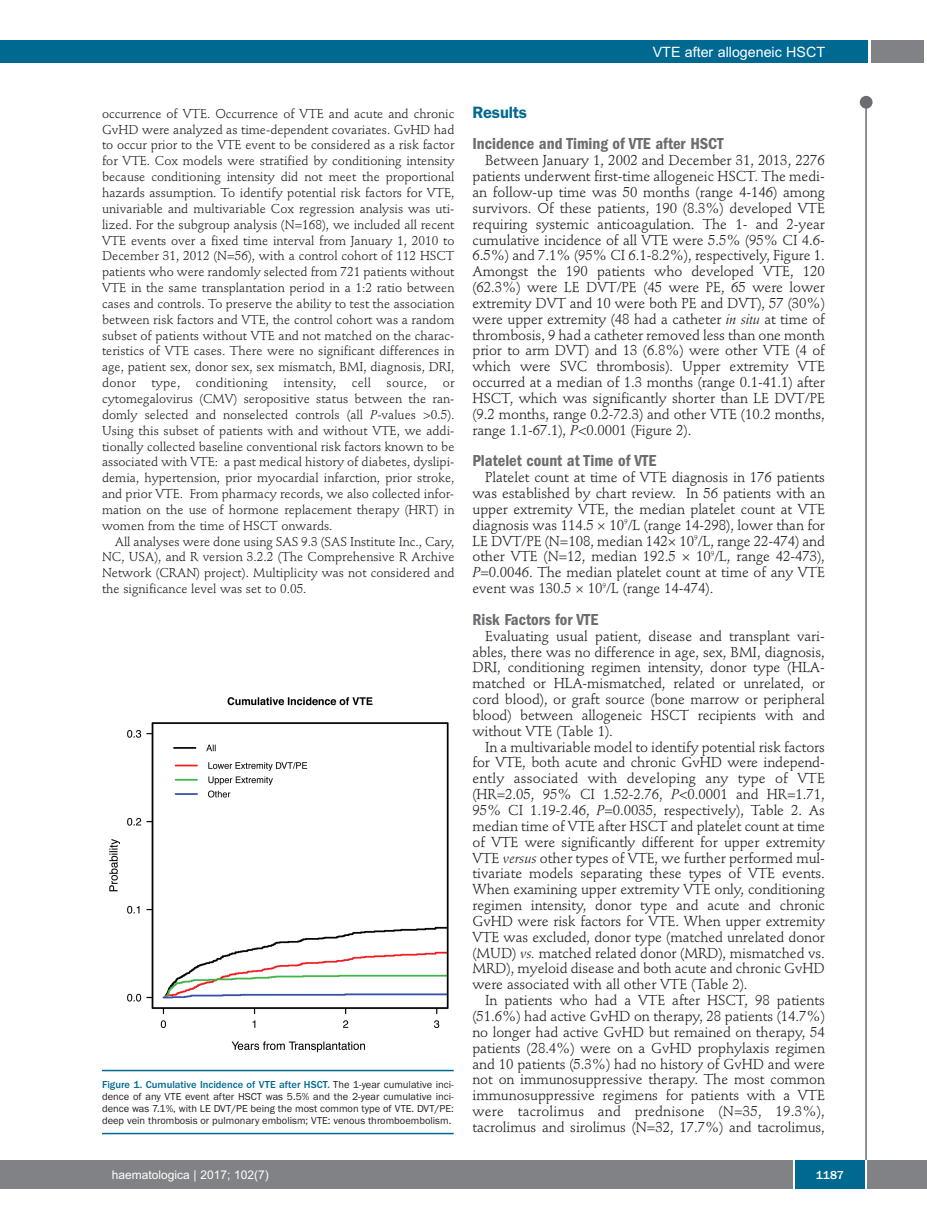
<style>
.page{position:relative;width:927px;height:1225px;background:#fff}
.page>*{position:absolute;margin:0;border:0;box-sizing:border-box;transform-origin:0 0}
.t1{font:600 condensed 16.5px "Franklin Gothic";color:#6c6d70}
.t2{font:600 16.5px "Franklin Gothic";letter-spacing:-.01em;color:#006991}
.t3{font:14.25px/15.9px "Stempel Schneidler";letter-spacing:-.005em;color:#231f20;text-align:justify}
.t4{font:14.25px "Arial";color:#fff}
.t5{font:12.75px/15.9px "Stempel Schneidler";color:#231f20;text-align:justify}
.t6{font:12px "Arial";color:#fff}
.t7{font:500 12px "Franklin Gothic";color:#fff}
.t8{font:10.5px/12px "Franklin Gothic";color:#231f20;text-align:justify}
.s1{font-style:italic}
.s2{font-weight:500;color:#006991}
</style>
<div class="page">
<div style="left:860px;top:96px;width:12px;height:13px;background:#6c6d70;border-radius:50%"></div>
<hr style="left:865px;top:98px;width:2px;height:1062px;background:#6c6d70">
<div style="left:871px;top:40px;width:52px;height:22px;background:#808285"></div>
<div style="left:18px;top:40px;width:849px;height:22px;background:#006991"></div>
<div style="left:17px;top:1160px;width:910px;height:28px;background:#808285"></div>
<div style="left:795px;top:1160px;width:70px;height:28px;background:#006991"></div>
<hr style="left:793px;top:1160px;width:2px;height:28px;background:#fff">
<hr style="left:865px;top:1160px;width:2px;height:28px;background:#fff">
<div style="left:0;top:40px;width:19px;height:22px;background:#006991"></div>
<div style="left:0;top:1160px;width:18px;height:28px;background:#808285"></div>
<img style="left:109px;top:697px;width:340px;height:356px">
<hr style="left:102px;top:1069px;width:352px;height:2px;background:#006991">
<hr style="left:102px;top:1132px;width:352px;height:2px;background:#006991">
<p class="t4" style="left:653px;top:44px;width:174px">VTE after allogeneic HSCT</p>
<p class="t5" style="left:102px;top:107px;width:354px">occurrence of VTE. Occurrence of VTE and acute and chronic GvHD were analyzed as time-dependent covariates. GvHD had to occur prior to the VTE event to be considered as a risk factor for VTE. Cox models were stratified by conditioning intensity because conditioning intensity did not meet the proportional hazards assumption. To identify potential risk factors for VTE, univariable and multivariable Cox regression analysis was uti&shy;lized. For the subgroup analysis (N=168), we included all recent VTE events over a fixed time interval from January 1, 2010 to December 31, 2012 (N=56), with a control cohort of 112 HSCT patients who were randomly selected from 721 patients without VTE in the same transplantation period in a 1:2 ratio between cases and controls. To preserve the ability to test the association between risk factors and VTE, the control cohort was a random subset of patients without VTE and not matched on the charac&shy;teristics of VTE cases. There were no significant differences in age, patient sex, donor sex, sex mismatch, BMI, diagnosis, DRI, donor type, conditioning intensity, cell source, or cytomegalovirus (CMV) seropositive status between the ran&shy;domly selected and nonselected controls (all <span class="s1">P</span>-values &gt;0.5).<br>Using this subset of patients with and without VTE, we addi&shy;tionally collected baseline conventional risk factors known to be associated with VTE: a past medical history of diabetes, dyslipi&shy;demia, hypertension, prior myocardial infarction, prior stroke, and prior VTE. From pharmacy records, we also collected infor&shy;mation on the use of hormone replacement therapy (HRT) in women from the time of HSCT onwards.</p>
<p class="t5" style="left:102px;top:534px;width:354px;text-indent:13px">All analyses were done using SAS 9.3 (SAS Institute Inc., Cary, NC, USA), and R version 3.2.2 (The Comprehensive R Archive Network (CRAN) project). Multiplicity was not considered and the significance level was set to 0.05.</p>
<p class="t8" style="left:102px;top:1078px;width:353px"><span class="s2">Figure 1. Cumulative Incidence of VTE after HSCT.</span> The 1-year cumulative inci&shy;dence of any VTE event after HSCT was 5.5% and the 2-year cumulative inci&shy;dence was 7.1%, with LE DVT/PE being the most common type of VTE. DVT/PE: deep vein thrombosis or pulmonary embolism; VTE: venous thromboembolism.</p>
<p class="t2" style="left:472px;top:106px;width:56px">Results</p>
<p class="t1" style="left:472px;top:138px;width:253px">Incidence and Timing of VTE after HSCT</p>
<p class="t3" style="left:472px;top:154px;width:354px;text-indent:13px">Between January 1, 2002 and December 31, 2013, 2276 patients underwent first-time allogeneic HSCT. The medi&shy;an follow-up time was 50 months (range 4-146) among survivors. Of these patients, 190 (8.3%) developed VTE requiring systemic anticoagulation. The 1- and 2-year cumulative incidence of all VTE were 5.5% (95% CI 4.6- 6.5%) and 7.1% (95% CI 6.1-8.2%), respectively, Figure 1.<br>Amongst the 190 patients who developed VTE, 120 (62.3%) were LE DVT/PE (45 were PE, 65 were lower extremity DVT and 10 were both PE and DVT), 57 (30%) were upper extremity (48 had a catheter <span class="s1">in situ</span> at time of thrombosis, 9 had a catheter removed less than one month prior to arm DVT) and 13 (6.8%) were other VTE (4 of which were SVC thrombosis). Upper extremity VTE occurred at a median of 1.3 months (range 0.1-41.1) after HSCT, which was significantly shorter than LE DVT/PE (9.2 months, range 0.2-72.3) and other VTE (10.2 months, range 1.1-67.1), <span class="s1">P</span>&lt;0.0001 (Figure 2).</p>
<p class="t1" style="left:472px;top:455px;width:185px">Platelet count at Time of VTE</p>
<p class="t3" style="left:472px;top:471px;width:354px;text-indent:13px">Platelet count at time of VTE diagnosis in 176 patients was established by chart review. In 56 patients with an upper extremity VTE, the median platelet count at VTE diagnosis was 114.5 × 10<sup>9</sup>/L (range 14-298), lower than for LE DVT/PE (N=108, median 142× 10<sup>9</sup>/L, range 22-474) and other VTE (N=12, median 192.5 × 10<sup>9</sup>/L, range 42-473), <span class="s1">P</span>=0.0046. The median platelet count at time of any VTE event was 130.5 × 10<sup>9</sup>/L (range 14-474).</p>
<p class="t1" style="left:472px;top:614px;width:127px">Risk Factors for VTE</p>
<p class="t3" style="left:472px;top:629px;width:354px;text-indent:13px">Evaluating usual patient, disease and transplant vari&shy;ables, there was no difference in age, sex, BMI, diagnosis, DRI, conditioning regimen intensity, donor type (HLA&shy;matched or HLA-mismatched, related or unrelated, or cord blood), or graft source (bone marrow or peripheral blood) between allogeneic HSCT recipients with and without VTE (Table 1).</p>
<p class="t3" style="left:472px;top:740px;width:354px;text-indent:13px">In a multivariable model to identify potential risk factors for VTE, both acute and chronic GvHD were independ&shy;ently associated with developing any type of VTE (HR=2.05, 95% CI 1.52-2.76, <span class="s1">P</span>&lt;0.0001 and HR=1.71, 95% CI 1.19-2.46, <span class="s1">P</span>=0.0035, respectively), Table 2. As median time of VTE after HSCT and platelet count at time of VTE were significantly different for upper extremity VTE <span class="s1">versus</span> other types of VTE, we further performed mul&shy;tivariate models separating these types of VTE events.<br>When examining upper extremity VTE only, conditioning regimen intensity, donor type and acute and chronic GvHD were risk factors for VTE. When upper extremity VTE was excluded, donor type (matched unrelated donor (MUD) <span class="s1">vs.</span> matched related donor (MRD), mismatched vs.<br>MRD), myeloid disease and both acute and chronic GvHD were associated with all other VTE (Table 2).</p>
<p class="t3" style="left:472px;top:993px;width:354px;text-indent:13px">In patients who had a VTE after HSCT, 98 patients (51.6%) had active GvHD on therapy, 28 patients (14.7%) no longer had active GvHD but remained on therapy, 54 patients (28.4%) were on a GvHD prophylaxis regimen and 10 patients (5.3%) had no history of GvHD and were not on immunosuppressive therapy. The most common immunosuppressive regimens for patients with a VTE were tacrolimus and prednisone (N=35, 19.3%), tacrolimus and sirolimus (N=32, 17.7%) and tacrolimus,</p>
<p class="t6" style="left:112px;top:1167px;width:158px">haematologica | 2017; 102(7)</p>
<p class="t7" style="left:816px;top:1167px;width:30px">1187</p>
</div>
